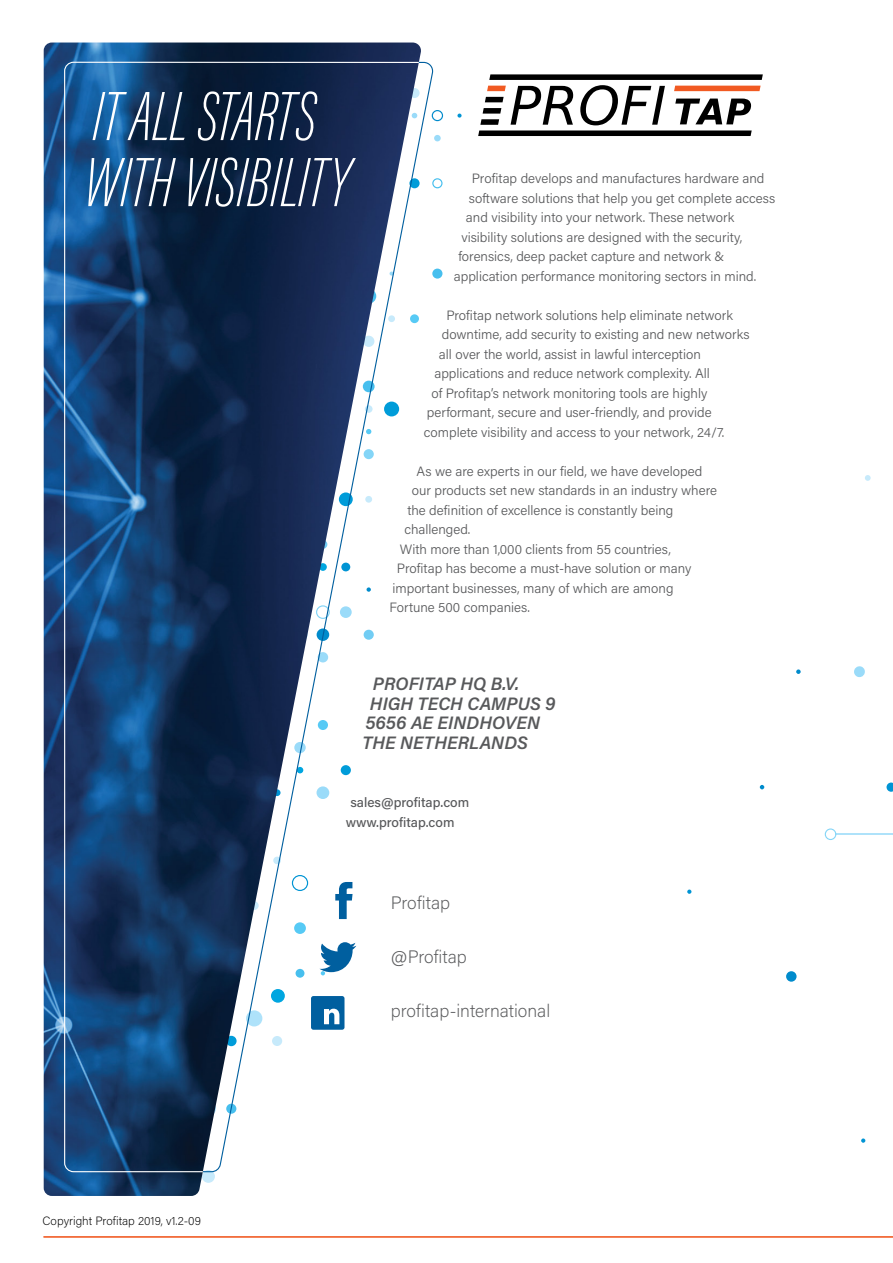
<style>
.page{position:relative;width:893px;height:1263px;background:#fff}
.page>*{position:absolute;margin:0;border:0;box-sizing:border-box;transform-origin:0 0}
.t1{font:italic 200 72px/66px "Acumin Pro Extra Cond";color:#fff}
.t2{font:italic 600 18px "Acumin Pro";letter-spacing:.005em;color:#58595b}
.t3{font:200 18px "Acumin Pro";color:#58595b}
.t4{font:300 13.5px "Acumin Pro";color:#58595b}
.t5{font:500 13.5px/19.5px "Acumin Pro";color:#58595b}
.t6{font:200 12px "Acumin Pro";color:#000}
</style>
<div class="page">
<div style="left:432px;top:110px;width:11px;height:11px;border:1px solid #008bcc;border-radius:50%"></div>
<div style="left:432px;top:269px;width:10px;height:10px;background:#47bfee;border-radius:50%"></div>
<svg style="left:457px;top:114px;width:5px;height:4px"></svg>
<div style="left:432px;top:178px;width:10px;height:10px;border:1px solid #47bfee;border-radius:50%"></div>
<div style="left:434px;top:135px;width:7px;height:6px;background:#9adbf9;border-radius:50%"></div>
<img style="left:44px;top:43px;width:378px;height:1153px">
<svg style="left:64px;top:61px;width:356px;height:1112px"></svg>
<hr style="left:836px;top:834px;width:57px;height:1px;background:#aee2fa">
<svg style="left:886px;top:782px;width:7px;height:10px"></svg>
<div style="left:786px;top:971px;width:10px;height:11px;background:#008bcc;border-radius:50%"></div>
<svg style="left:825px;top:828px;width:11px;height:12px"></svg>
<svg style="left:861px;top:1138px;width:4px;height:5px"></svg>
<svg style="left:687px;top:889px;width:4px;height:5px"></svg>
<svg style="left:796px;top:669px;width:5px;height:5px"></svg>
<svg style="left:760px;top:785px;width:4px;height:4px"></svg>
<svg style="left:854px;top:666px;width:11px;height:12px"></svg>
<svg style="left:865px;top:475px;width:6px;height:6px"></svg>
<svg style="left:478px;top:74px;width:285px;height:62px"></svg>
<svg style="left:335px;top:882px;width:18px;height:37px"></svg>
<div style="left:311px;top:996px;width:33px;height:34px;background:#005f9f;border-radius:2px"></div>
<svg style="left:324px;top:1009px;width:15px;height:15px"></svg>
<svg style="left:319px;top:942px;width:37px;height:33px"></svg>
<hr style="left:44px;top:1236px;width:849px;height:1px;background:#f15a22">
<h1 class="t1" style="left:84px;top:83px;width:267px">IT ALL STARTS<br>WITH VISIBILITY</h1>
<p class="t4" style="left:472px;top:169px;width:294px">Profitap develops and manufactures hardware and</p>
<p class="t4" style="left:469px;top:189px;width:308px">software solutions that help you get complete access</p>
<p class="t4" style="left:466px;top:208px;width:270px">and visibility into your network. These network</p>
<p class="t4" style="left:461px;top:228px;width:283px">visibility solutions are designed with the security,</p>
<p class="t4" style="left:458px;top:247px;width:267px">forensics, deep packet capture and network &amp;</p>
<p class="t4" style="left:454px;top:267px;width:304px">application performance monitoring sectors in mind.</p>
<p class="t4" style="left:446px;top:306px;width:288px">Profitap network solutions help eliminate network</p>
<p class="t4" style="left:442px;top:325px;width:309px">downtime, add security to existing and new networks</p>
<p class="t4" style="left:439px;top:345px;width:263px">all over the world, assist in lawful interception</p>
<p class="t4" style="left:434px;top:364px;width:277px">applications and reduce network complexity. All</p>
<p class="t4" style="left:431px;top:384px;width:278px">of Profitap’s network monitoring tools are highly</p>
<p class="t4" style="left:427px;top:403px;width:286px">performant, secure and user-friendly, and provide</p>
<p class="t4" style="left:424px;top:423px;width:302px">complete visibility and access to your network, 24/7.</p>
<p class="t4" style="left:416px;top:462px;width:287px">As we are experts in our field, we have developed</p>
<p class="t4" style="left:412px;top:481px;width:307px">our products set new standards in an industry where</p>
<p class="t4" style="left:407px;top:501px;width:268px">the definition of excellence is constantly being</p>
<p class="t4" style="left:404px;top:520px;width:67px">challenged.</p>
<p class="t4" style="left:400px;top:540px;width:272px">With more than 1,000 clients from 55 countries,</p>
<p class="t4" style="left:397px;top:559px;width:296px">Profitap has become a must-have solution or many</p>
<p class="t4" style="left:392px;top:579px;width:283px">important businesses, many of which are among</p>
<p class="t4" style="left:389px;top:598px;width:142px">Fortune 500 companies.</p>
<h2 class="t2" style="left:373px;top:671px;width:148px">PROFITAP HQ B.V.</h2>
<h2 class="t2" style="left:370px;top:691px;width:187px">HIGH TECH CAMPUS 9</h2>
<h2 class="t2" style="left:365px;top:710px;width:176px">5656 AE EINDHOVEN</h2>
<h2 class="t2" style="left:362px;top:730px;width:167px">THE NETHERLANDS</h2>
<p class="t5" style="left:346px;top:792px;width:125px;text-indent:4px">sales@profitap.com www.profitap.com</p>
<p class="t6" style="left:43px;top:1212px;width:160px">Copyright Profitap 2019, v1.2-09</p>
<h2 class="t3" style="left:391px;top:890px;width:61px">Profitap</h2>
<h2 class="t3" style="left:391px;top:944px;width:77px">@Profitap</h2>
<h2 class="t3" style="left:391px;top:998px;width:161px">profitap-international</h2>
</div>
